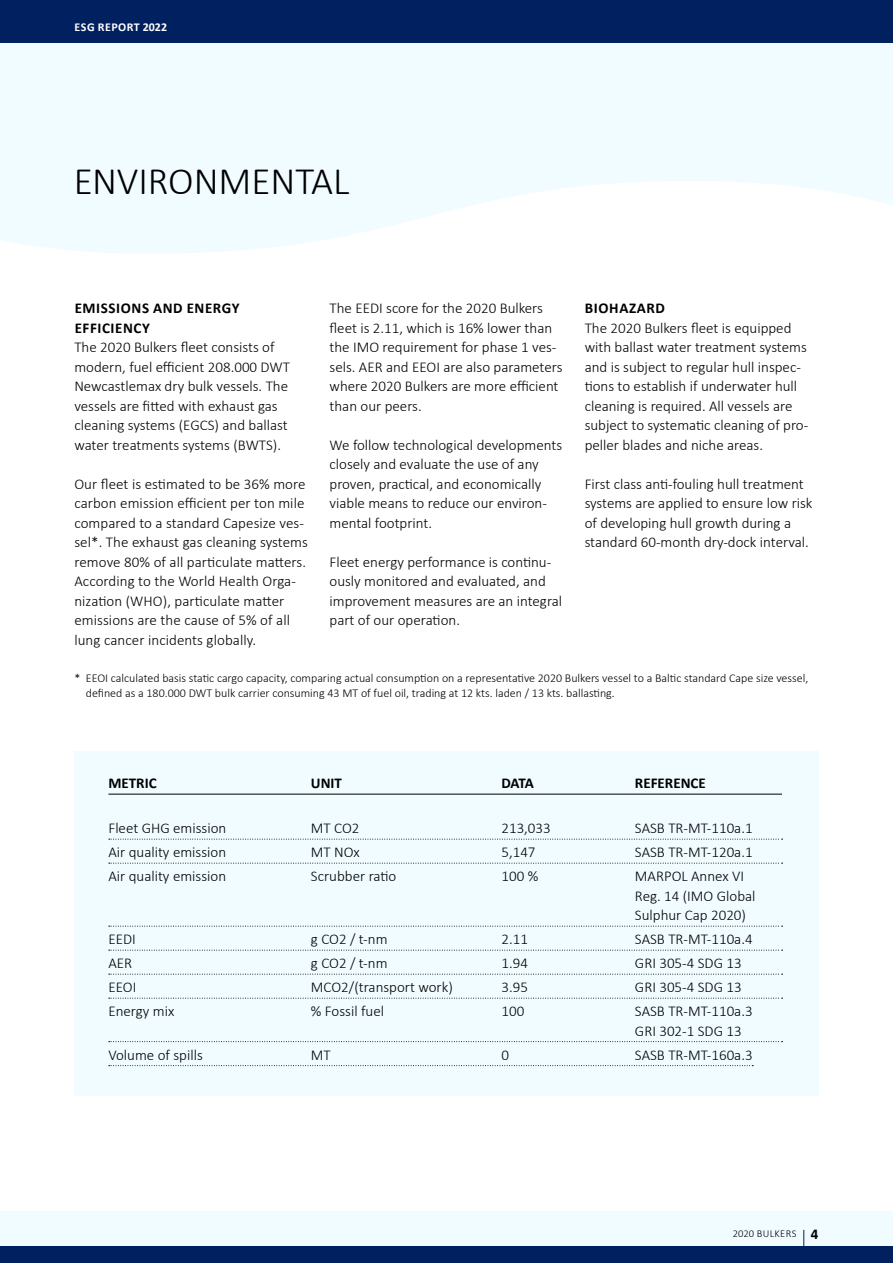
<style>
.page{position:relative;width:893px;height:1263px;background:#fff}
.page>*{position:absolute;margin:0;border:0;box-sizing:border-box;transform-origin:0 0}
.t1{font:300 39px "Calibri";color:#000}
.t2{font:300 15px/19.5px "Calibri";color:#000}
.t3{font:700 15px/19.5px "Calibri";letter-spacing:.04em;color:#000}
.t4{font:700 15px "Calibri";color:#000}
.t5{font:300 12px/15px "Calibri";color:#000}
.t6{font:700 12px "Calibri";letter-spacing:.035em;color:#fff}
.t7{font:300 10.5px "Calibri";letter-spacing:.04em;color:#000}
.s1{font-weight:700;font-size:15px}
</style>
<div class="page">
<div style="left:0;top:1212px;width:893px;height:51px;background:#f0fcff"></div>
<div style="left:0;top:0;width:893px;height:315px;background:#f0fcff"></div>
<div style="left:0;top:0;width:893px;height:43px;background:#002060"></div>
<div style="left:0;top:1246px;width:893px;height:17px;background:#002060"></div>
<svg style="left:0;top:181px;width:893px;height:134px;fill:#fff"></svg>
<svg style="left:803px;top:1230px;width:1px;height:16px"></svg>
<div style="left:74px;top:752px;width:745px;height:344px;background:#f0fcff"></div>
<hr style="left:108px;top:794px;width:674px;height:1px;background:#000">
<svg style="left:109px;top:839px;width:674px;height:1px"></svg>
<svg style="left:109px;top:863px;width:674px;height:1px"></svg>
<svg style="left:109px;top:926px;width:674px;height:1px"></svg>
<svg style="left:109px;top:950px;width:674px;height:1px"></svg>
<svg style="left:109px;top:974px;width:674px;height:1px"></svg>
<svg style="left:109px;top:998px;width:674px;height:1px"></svg>
<svg style="left:109px;top:1041px;width:674px;height:1px"></svg>
<svg style="left:109px;top:1065px;width:644px;height:1px"></svg>
<p class="t6" style="left:75px;top:18px;width:94px">ESG REPORT 2022</p>
<h1 class="t1" style="left:73px;top:157px;width:278px">ENVIRONMENTAL</h1>
<p class="t3" style="left:75px;top:298px;width:166px">EMISSIONS AND ENERGY<br>EFFICIENCY</p>
<p class="t2" style="left:74px;top:337px;width:217px">The 2020 Bulkers fleet consists of modern, fuel efficient 208.000 DWT Newcastlemax dry bulk vessels. The vessels are fitted with exhaust gas cleaning systems (EGCS) and ballast water treatments systems (BWTS).</p>
<p class="t2" style="left:74px;top:474px;width:235px">Our fleet is estimated to be 36% more carbon emission efficient per ton mile compared to a standard Capesize ves&shy;sel*. The exhaust gas cleaning systems remove 80% of all particulate matters.<br>According to the World Health Orga&shy;nization (WHO), particulate matter emissions are the cause of 5% of all lung cancer incidents globally.</p>
<p class="t2" style="left:330px;top:298px;width:234px">The EEDI score for the 2020 Bulkers fleet is 2.11, which is 16% lower than the IMO requirement for phase 1 ves&shy;sels. AER and EEOI are also parameters where 2020 Bulkers are more efficient than our peers.</p>
<p class="t2" style="left:330px;top:435px;width:234px">We follow technological developments closely and evaluate the use of any proven, practical, and economically viable means to reduce our environ&shy;mental footprint.</p>
<p class="t2" style="left:330px;top:552px;width:234px">Fleet energy performance is continu&shy;ously monitored and evaluated, and improvement measures are an integral part of our operation.</p>
<p class="t3" style="left:585px;top:298px;width:81px">BIOHAZARD</p>
<p class="t2" style="left:585px;top:318px;width:225px">The 2020 Bulkers fleet is equipped with ballast water treatment systems and is subject to regular hull inspec&shy;tions to establish if underwater hull cleaning is required. All vessels are subject to systematic cleaning of pro&shy;peller blades and niche areas.</p>
<p class="t2" style="left:585px;top:474px;width:229px">First class anti-fouling hull treatment systems are applied to ensure low risk of developing hull growth during a standard 60-month dry-dock interval.</p>
<p class="t5" style="left:86px;top:670px;width:724px;text-indent:-11px">* EEOI calculated basis static cargo capacity, comparing actual consumption on a representative 2020 Bulkers vessel to a Baltic standard Cape size vessel, defined as a 180.000 DWT bulk carrier consuming 43 MT of fuel oil, trading at 12 kts. laden / 13 kts. ballasting.</p>
<p class="t3" style="left:108px;top:773px;width:50px">METRIC</p>
<p class="t3" style="left:311px;top:773px;width:33px">UNIT</p>
<p class="t3" style="left:501px;top:773px;width:34px">DATA</p>
<p class="t4" style="left:635px;top:772px;width:72px">REFERENCE</p>
<p class="t2" style="left:108px;top:818px;width:119px">Fleet GHG emission</p>
<p class="t2" style="left:311px;top:818px;width:50px">MT CO2</p>
<p class="t2" style="left:501px;top:818px;width:51px">213,033</p>
<p class="t2" style="left:635px;top:818px;width:119px">SASB TR-MT-110a.1</p>
<p class="t2" style="left:108px;top:842px;width:119px">Air quality emission</p>
<p class="t2" style="left:311px;top:842px;width:50px">MT NOx</p>
<p class="t2" style="left:501px;top:842px;width:36px">5,147</p>
<p class="t2" style="left:635px;top:842px;width:119px">SASB TR-MT-120a.1</p>
<p class="t2" style="left:108px;top:866px;width:119px">Air quality emission</p>
<p class="t2" style="left:311px;top:866px;width:87px">Scrubber ratio</p>
<p class="t2" style="left:501px;top:866px;width:38px">100 %</p>
<p class="t2" style="left:635px;top:866px;width:122px">MARPOL Annex VI<br>Reg. 14 (IMO Global<br>Sulphur Cap 2020)</p>
<p class="t2" style="left:108px;top:929px;width:29px">EEDI</p>
<p class="t2" style="left:311px;top:929px;width:78px">g CO2 / t-nm</p>
<p class="t2" style="left:501px;top:929px;width:28px">2.11</p>
<p class="t2" style="left:635px;top:929px;width:119px">SASB TR-MT-110a.4</p>
<p class="t2" style="left:108px;top:953px;width:25px">AER</p>
<p class="t2" style="left:311px;top:953px;width:78px">g CO2 / t-nm</p>
<p class="t2" style="left:501px;top:953px;width:28px">1.94</p>
<p class="t2" style="left:635px;top:953px;width:108px">GRI 305-4 SDG 13</p>
<p class="t2" style="left:108px;top:977px;width:29px">EEOI</p>
<p class="t2" style="left:311px;top:977px;width:143px">MCO2/(transport work)</p>
<p class="t2" style="left:501px;top:977px;width:28px">3.95</p>
<p class="t2" style="left:635px;top:977px;width:108px">GRI 305-4 SDG 13</p>
<p class="t2" style="left:108px;top:1001px;width:67px">Energy mix</p>
<p class="t2" style="left:311px;top:1001px;width:75px">% Fossil fuel</p>
<p class="t2" style="left:501px;top:1001px;width:24px">100</p>
<p class="t2" style="left:635px;top:1001px;width:119px">SASB TR-MT-110a.3<br>GRI 302-1 SDG 13</p>
<p class="t2" style="left:108px;top:1045px;width:96px">Volume of spills</p>
<p class="t2" style="left:311px;top:1045px;width:21px">MT</p>
<p class="t2" style="left:501px;top:1045px;width:9px">0</p>
<p class="t2" style="left:635px;top:1045px;width:119px">SASB TR-MT-160a.3</p>
<p class="t7" style="left:733px;top:1226px;width:87px">2020 BULKERS <span class="s1">4</span></p>
</div>
